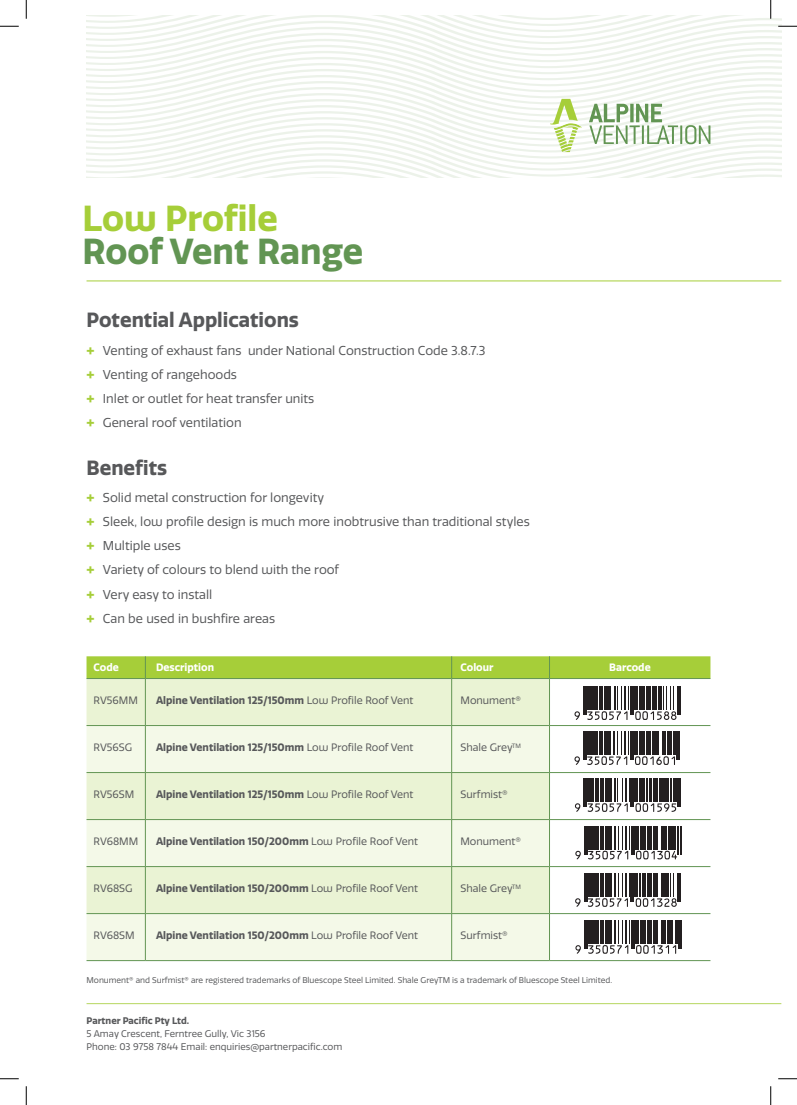
<style>
.page{position:relative;width:797px;height:1105px;background:#fff}
.page>*{position:absolute;margin:0;border:0;box-sizing:border-box;transform-origin:0 0}
.t1{font:700 35.25px "Quatro";color:#629553}
.t2{font:700 35.25px "Quatro";color:#a6ce39}
.t3{font:700 20px "Quatro";color:#57585a}
.t4{font:12.5px/24.1px "Quatro";color:#57585a}
.t5{font:700 10.38px "Quatro";color:#57585a}
.t6{font:10.38px "Quatro";color:#57585a}
.t7{font:700 10.38px "Quatro";color:#fff}
.t8{font:9.38px/13px "Quatro";color:#57585a}
.t9{font:700 9.38px "Quatro";color:#57585a}
.t10{font:8.12px "Quatro";color:#57585a}
.s1{font-weight:700;font-size:15px;color:#a6ce39}
.s2{font-weight:400}
</style>
<div class="page">
<hr style="left:86px;top:280px;width:695px;height:1px;background:#a6ce39">
<hr style="left:86px;top:1003px;width:695px;height:1px;background:#b6d65f">
<div style="left:86px;top:679px;width:463px;height:46px;background:#eaf3d4"></div>
<svg style="left:550px;top:679px;width:160px;height:236px"></svg>
<svg style="left:86px;top:726px;width:463px;height:234px;fill:#f4f9e8"></svg>
<div style="left:86px;top:656px;width:624px;height:22px;background:#a6ce39"></div>
<hr style="left:86px;top:678px;width:59px;height:1px;background:#629553">
<hr style="left:145px;top:678px;width:306px;height:1px;background:#629553">
<hr style="left:145px;top:679px;width:1px;height:46px;background:#629553">
<hr style="left:451px;top:678px;width:98px;height:1px;background:#629553">
<hr style="left:451px;top:679px;width:1px;height:46px;background:#629553">
<hr style="left:549px;top:678px;width:161px;height:1px;background:#629553">
<hr style="left:549px;top:679px;width:1px;height:46px;background:#629553">
<hr style="left:86px;top:725px;width:59px;height:1px;background:#629553">
<hr style="left:145px;top:725px;width:306px;height:1px;background:#629553">
<hr style="left:145px;top:726px;width:1px;height:46px;background:#629553">
<hr style="left:451px;top:725px;width:98px;height:1px;background:#629553">
<hr style="left:451px;top:726px;width:1px;height:46px;background:#629553">
<hr style="left:549px;top:725px;width:161px;height:1px;background:#629553">
<hr style="left:549px;top:726px;width:1px;height:46px;background:#629553">
<hr style="left:86px;top:772px;width:59px;height:1px;background:#629553">
<hr style="left:145px;top:772px;width:306px;height:1px;background:#629553">
<hr style="left:145px;top:773px;width:1px;height:46px;background:#629553">
<hr style="left:451px;top:772px;width:98px;height:1px;background:#629553">
<hr style="left:451px;top:773px;width:1px;height:46px;background:#629553">
<hr style="left:549px;top:772px;width:161px;height:1px;background:#629553">
<hr style="left:549px;top:773px;width:1px;height:46px;background:#629553">
<hr style="left:86px;top:819px;width:59px;height:1px;background:#629553">
<hr style="left:145px;top:819px;width:306px;height:1px;background:#629553">
<hr style="left:145px;top:820px;width:1px;height:46px;background:#629553">
<hr style="left:451px;top:819px;width:98px;height:1px;background:#629553">
<hr style="left:451px;top:820px;width:1px;height:46px;background:#629553">
<hr style="left:549px;top:819px;width:161px;height:1px;background:#629553">
<hr style="left:549px;top:820px;width:1px;height:46px;background:#629553">
<hr style="left:86px;top:866px;width:59px;height:1px;background:#629553">
<hr style="left:145px;top:866px;width:306px;height:1px;background:#629553">
<hr style="left:145px;top:867px;width:1px;height:46px;background:#629553">
<hr style="left:451px;top:866px;width:98px;height:1px;background:#629553">
<hr style="left:451px;top:867px;width:1px;height:46px;background:#629553">
<hr style="left:549px;top:866px;width:161px;height:1px;background:#629553">
<hr style="left:549px;top:867px;width:1px;height:46px;background:#629553">
<hr style="left:86px;top:913px;width:59px;height:1px;background:#629553">
<hr style="left:145px;top:913px;width:306px;height:1px;background:#629553">
<hr style="left:145px;top:914px;width:1px;height:46px;background:#629553">
<hr style="left:451px;top:913px;width:98px;height:1px;background:#629553">
<hr style="left:451px;top:914px;width:1px;height:46px;background:#629553">
<hr style="left:549px;top:913px;width:161px;height:1px;background:#629553">
<hr style="left:549px;top:914px;width:1px;height:46px;background:#629553">
<hr style="left:86px;top:960px;width:59px;height:1px;background:#629553">
<hr style="left:145px;top:960px;width:306px;height:1px;background:#629553">
<hr style="left:451px;top:960px;width:98px;height:1px;background:#629553">
<hr style="left:549px;top:960px;width:161px;height:1px;background:#629553">
<div style="left:572px;top:686px;width:115px;height:34px;background:#fff"></div>
<svg style="left:574px;top:686px;width:106px;height:34px"></svg>
<div style="left:572px;top:731px;width:115px;height:34px;background:#fff"></div>
<svg style="left:574px;top:731px;width:106px;height:34px"></svg>
<div style="left:572px;top:778px;width:115px;height:34px;background:#fff"></div>
<svg style="left:575px;top:778px;width:105px;height:34px"></svg>
<div style="left:573px;top:826px;width:115px;height:34px;background:#fff"></div>
<svg style="left:575px;top:826px;width:106px;height:33px"></svg>
<div style="left:573px;top:873px;width:114px;height:34px;background:#fff"></div>
<svg style="left:575px;top:873px;width:105px;height:34px"></svg>
<svg style="left:575px;top:920px;width:106px;height:34px"></svg>
<svg style="left:0;top:25px;width:19px;height:2px"></svg>
<svg style="left:0;top:1078px;width:19px;height:1px"></svg>
<svg style="left:778px;top:1078px;width:19px;height:1px"></svg>
<svg style="left:25px;top:0;width:2px;height:19px"></svg>
<svg style="left:25px;top:1086px;width:2px;height:19px"></svg>
<svg style="left:86px;top:0;width:711px;height:177px"></svg>
<svg style="left:770px;top:1086px;width:1px;height:19px"></svg>
<h1 class="t2" style="left:83px;top:197px;width:197px">Low Profile</h1>
<h1 class="t1" style="left:83px;top:230px;width:282px">Roof Vent Range</h1>
<h2 class="t3" style="left:86px;top:308px;width:214px">Potential Applications</h2>
<p class="t4" style="left:86px;top:338px;width:400px"><span class="s1">+</span> Venting of exhaust fans under National Construction Code 3.8.7.3 <span class="s1">+</span> Venting of rangehoods<br><span class="s1">+</span> Inlet or outlet for heat transfer units<br><span class="s1">+</span> General roof ventilation</p>
<h2 class="t3" style="left:86px;top:456px;width:82px">Benefits</h2>
<p class="t4" style="left:86px;top:486px;width:445px"><span class="s1">+</span> Solid metal construction for longevity<br><span class="s1">+</span> Sleek, low profile design is much more inobtrusive than traditional styles <span class="s1">+</span> Multiple uses<br><span class="s1">+</span> Variety of colours to blend with the roof<br><span class="s1">+</span> Very easy to install<br><span class="s1">+</span> Can be used in bushfire areas</p>
<p class="t7" style="left:94px;top:662px;width:27px">Code</p>
<p class="t7" style="left:156px;top:662px;width:60px">Description</p>
<p class="t7" style="left:460px;top:662px;width:34px">Colour</p>
<p class="t7" style="left:609px;top:662px;width:43px">Barcode</p>
<p class="t6" style="left:94px;top:695px;width:46px">RV56MM</p>
<p class="t5" style="left:156px;top:694px;width:259px">Alpine Ventilation 125/150mm <span class="s2">Low Profile Roof Vent</span></p>
<p class="t6" style="left:460px;top:695px;width:62px">Monument®</p>
<p class="t6" style="left:94px;top:742px;width:40px">RV56SG</p>
<p class="t5" style="left:156px;top:741px;width:259px">Alpine Ventilation 125/150mm <span class="s2">Low Profile Roof Vent</span></p>
<p class="t6" style="left:460px;top:742px;width:62px">Shale Grey<sup>TM</sup></p>
<p class="t6" style="left:94px;top:789px;width:42px">RV56SM</p>
<p class="t5" style="left:156px;top:788px;width:259px">Alpine Ventilation 125/150mm <span class="s2">Low Profile Roof Vent</span></p>
<p class="t6" style="left:460px;top:789px;width:49px">Surfmist®</p>
<p class="t6" style="left:94px;top:836px;width:46px">RV68MM</p>
<p class="t5" style="left:156px;top:835px;width:263px">Alpine Ventilation 150/200mm <span class="s2">Low Profile Roof Vent</span></p>
<p class="t6" style="left:460px;top:836px;width:62px">Monument®</p>
<p class="t6" style="left:94px;top:883px;width:40px">RV68SG</p>
<p class="t5" style="left:156px;top:882px;width:263px">Alpine Ventilation 150/200mm <span class="s2">Low Profile Roof Vent</span></p>
<p class="t6" style="left:460px;top:883px;width:62px">Shale Grey<sup>TM</sup></p>
<p class="t6" style="left:94px;top:930px;width:43px">RV68SM</p>
<p class="t5" style="left:156px;top:929px;width:263px">Alpine Ventilation 150/200mm <span class="s2">Low Profile Roof Vent</span></p>
<p class="t6" style="left:460px;top:930px;width:49px">Surfmist®</p>
<p class="t10" style="left:86px;top:975px;width:527px">Monument® and Surfmist® are registered trademarks of Bluescope Steel Limited. Shale GreyTM is a trademark of Bluescope Steel Limited.</p>
<p class="t9" style="left:86px;top:1015px;width:104px">Partner Pacific Pty Ltd.</p>
<p class="t8" style="left:86px;top:1028px;width:257px">5 Amay Crescent, Ferntree Gully, Vic 3156<br>Phone: 03 9758 7844 Email: enquiries@partnerpacific.com</p>
</div>
